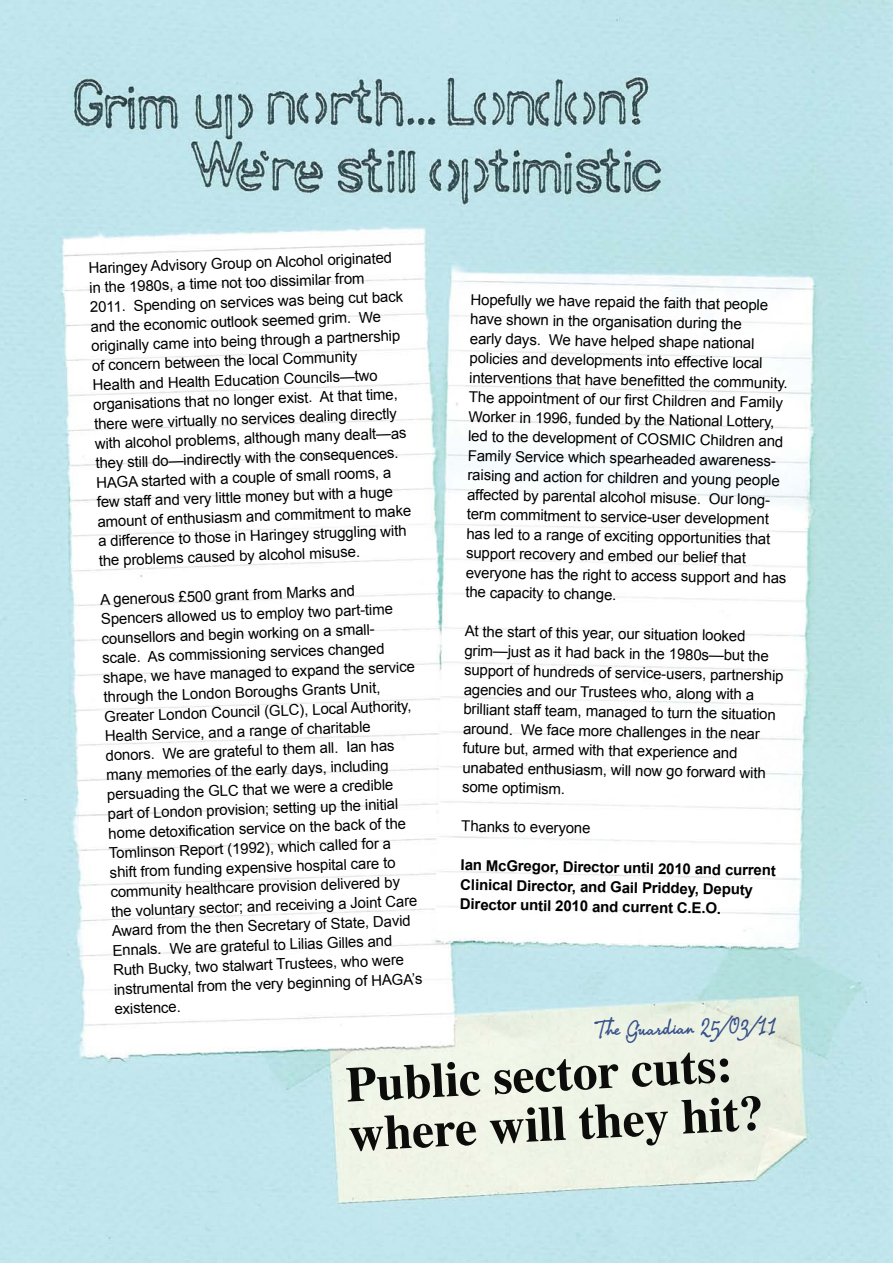
<style>
.page{position:relative;width:893px;height:1263px;background:#fff}
.page>*{position:absolute;margin:0;border:0;box-sizing:border-box;transform-origin:0 0}
.t1{font:700 49.5px/49.5px "Times";color:#000}
.t2{font:22.5px "PR8 Charade";color:#25408f}
.t3{font:15px/19.5px "Arial";color:#000}
.t4{font:700 15px/19.5px "Arial";color:#000}
</style>
<div class="page">
<img style="left:0;top:0;width:893px;height:1263px">
<p class="t3" style="left:88px;top:259px;width:315px;rotate:-2deg">Haringey Advisory Group on Alcohol originated in the 1980s, a time not too dissimilar from 2011. Spending on services was being cut back and the economic outlook seemed grim. We originally came into being through a partnership of concern between the local Community<br>Health and Health Education Councils—two organisations that no longer exist. At that time, there were virtually no services dealing directly with alcohol problems, although many dealt—as they still do—indirectly with the consequences.<br>HAGA started with a couple of small rooms, a few staff and very little money but with a huge amount of enthusiasm and commitment to make a difference to those in Haringey struggling with the problems caused by alcohol misuse.</p>
<p class="t3" style="left:100px;top:590px;width:314px;rotate:-2deg">A generous £500 grant from Marks and Spencers allowed us to employ two part-time counsellors and begin working on a small&shy;scale. As commissioning services changed shape, we have managed to expand the service through the London Boroughs Grants Unit, Greater London Council (GLC), Local Authority, Health Service, and a range of charitable donors. We are grateful to them all. Ian has many memories of the early days, including persuading the GLC that we were a credible part of London provision; setting up the initial home detoxifi cation service on the back of the Tomlinson Report (1992), which called for a shift from funding expensive hospital care to community healthcare provision delivered by the voluntary sector; and receiving a Joint Care Award from the then Secretary of State, David Ennals. We are grateful to Lilias Gilles and Ruth Bucky, two stalwart Trustees, who were instrumental from the very beginning of HAGA’s existence.</p>
<h1 class="t1" style="left:345px;top:1055px;width:417px;rotate:-3deg">Public sector cuts: where will they hit?</h1>
<p class="t3" style="left:471px;top:290px;width:322px;rotate:1deg">Hopefully we have repaid the faith that people have shown in the organisation during the<br>early days. We have helped shape national policies and developments into effective local interventions that have benefi tted the community.<br>The appointment of our fi rst Children and Family Worker in 1996, funded by the National Lottery, led to the development of COSMIC Children and Family Service which spearheaded awareness&shy;raising and action for children and young people affected by parental alcohol misuse. Our long&shy;term commitment to service-user development has led to a range of exciting opportunities that support recovery and embed our belief that everyone has the right to access support and has the capacity to change.</p>
<p class="t3" style="left:465px;top:621px;width:321px;rotate:1deg">At the start of this year, our situation looked grim—just as it had back in the 1980s—but the support of hundreds of service-users, partnership agencies and our Trustees who, along with a brilliant staff team, managed to turn the situation around. We face more challenges in the near future but, armed with that experience and unabated enthusiasm, will now go forward with some optimism.</p>
<p class="t3" style="left:462px;top:816px;width:131px;rotate:1deg">Thanks to everyone</p>
<p class="t4" style="left:461px;top:856px;width:317px;rotate:1deg">Ian McGregor, Director until 2010 and current<br>Clinical Director, and Gail Priddey, Deputy<br>Director until 2010 and current C.E.O.</p>
<h2 class="t2" style="left:595px;top:1013px;width:182px;rotate:-1deg">The Guardian 25/03/11</h2>
</div>
